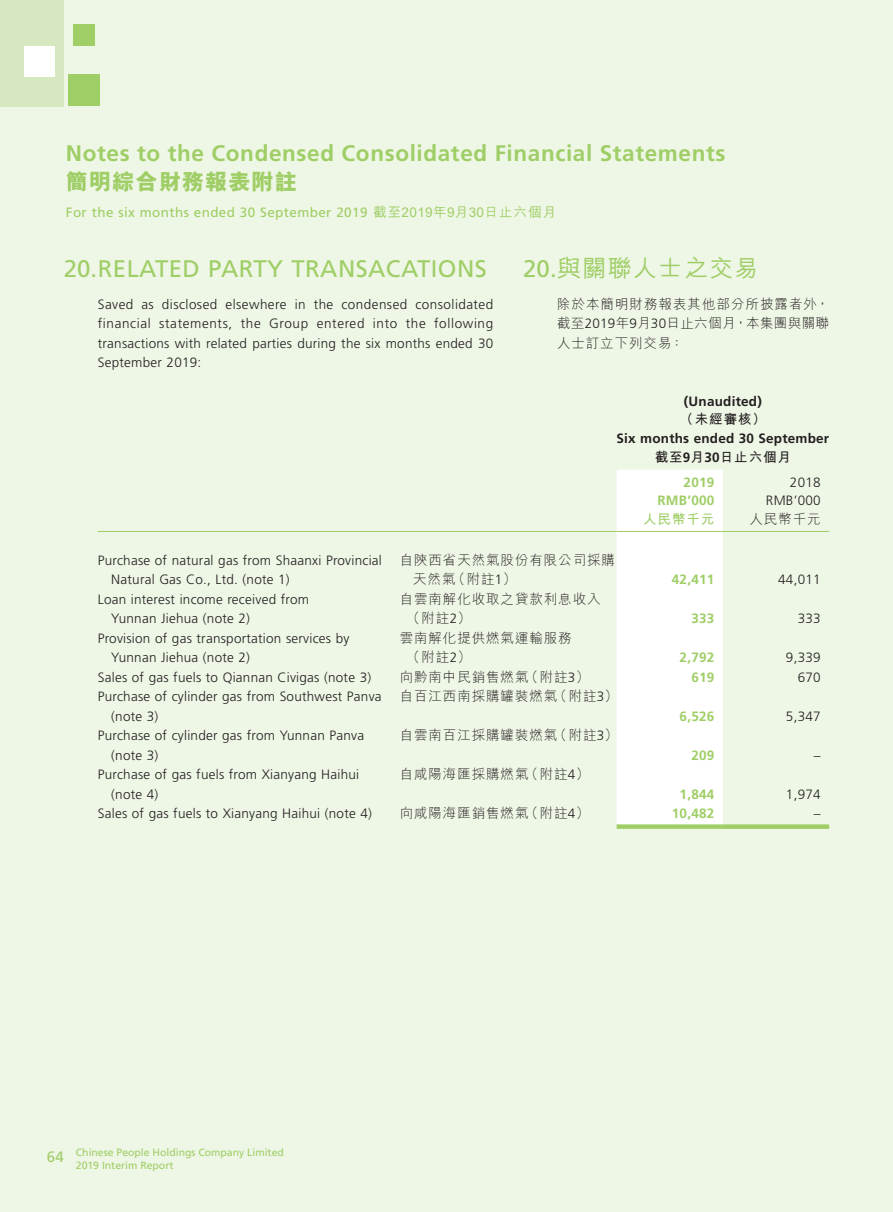
<style>
.page{position:relative;width:893px;height:1212px;background:#eef6e5}
.page>*{position:absolute;margin:0;border:0;box-sizing:border-box;transform-origin:0 0}
.t1{font:24px "Frutiger LT Std";letter-spacing:.02em;color:#9fce66}
.t2{font:24px "M Hei HK Medium E Ten B5 H";letter-spacing:.06em;color:#9fce66}
.t3{font:700 22.5px "Frutiger LT Std";letter-spacing:.03em;color:#9fce66}
.t4{font:22.5px "M Hei HK Xbold E Ten B5 H";letter-spacing:.03em;color:#9fce66}
.t5{font:300 13.5px/19.5px "Frutiger LT Std";letter-spacing:.02em;color:#231f20}
.t6{font:13.5px/19.5px "M Hei HK Light E Ten B5 H";letter-spacing:.07em;color:#231f20}
.t7{font:13.5px "Frutiger LT Std";letter-spacing:.03em;color:#9fce66}
.t8{font:700 13.5px "Frutiger LT Std";letter-spacing:.02em;color:#9fce66}
.t9{font:700 13.5px "Frutiger LT Std";letter-spacing:.015em;color:#231f20}
.t10{font:13.5px "M Hei HK Bold E Ten B5 H";letter-spacing:.07em;color:#231f20}
.t11{font:13.5px "M Hei HK Bold E Ten B5 H";letter-spacing:.07em;color:#9fce66}
.t12{font:10.5px/12.6px "Frutiger LT Std";color:#9fce66}
.s1{font-family:"M Hei HK Medium E Ten B5 H"}
.s2{font-family:"Frutiger LT Std"}
.s3{font-family:"Frutiger LT Std";font-weight:300}
.s4{font-family:"Frutiger LT Std";font-weight:700}
.s5{font-size:15px}
</style>
<div class="page">
<div style="left:0;top:0;width:63px;height:106px;background:#d6e8bf"></div>
<div style="left:68px;top:74px;width:32px;height:32px;background:#9fce66"></div>
<div style="left:24px;top:46px;width:31px;height:31px;background:#fff"></div>
<div style="left:73px;top:24px;width:22px;height:22px;background:#9fce66"></div>
<div style="left:617px;top:470px;width:106px;height:354px;background:#fff"></div>
<hr style="left:98px;top:531px;width:302px;height:1px;background:#9fce66">
<hr style="left:400px;top:531px;width:217px;height:1px;background:#9fce66">
<hr style="left:617px;top:531px;width:106px;height:1px;background:#9fce66">
<hr style="left:723px;top:531px;width:106px;height:1px;background:#9fce66">
<div style="left:617px;top:824px;width:106px;height:5px;background:#9fce66"></div>
<div style="left:723px;top:824px;width:106px;height:5px;background:#9fce66"></div>
<h2 class="t3" style="left:66px;top:144px;width:661px">Notes to the Condensed Consolidated Financial Statements</h2>
<h2 class="t4" style="left:66px;top:173px;width:233px">簡明綜合財務報表附註</h2>
<p class="t7" style="left:66px;top:207px;width:492px">For the six months ended 30 September 2019 <span class="s1">截至2019年9月30日止六個月</span></p>
<h1 class="t1" style="left:64px;top:259px;width:424px">20. RELATED PARTY TRANSACATIONS</h1>
<p class="t5" style="left:98px;top:295px;width:397px;text-align:justify">Saved as disclosed elsewhere in the condensed consolidated financial statements, the Group entered into the following transactions with related parties during the six months ended 30<br>September 2019:</p>
<h1 class="t2" style="left:523px;top:259px;width:237px"><span class="s2">20.</span> 與關聯人士之交易</h1>
<p class="t6" style="left:557px;top:296px;width:274px;text-align:justify">除於本簡明財務報表其他部分所披露者外，截至<span class="s3">2019</span>年<span class="s3">9</span>月<span class="s3">30</span>日止六個月，本集團與關聯人士訂立下列交易：</p>
<p class="t9" style="left:684px;top:395px;width:80px">(Unaudited)</p>
<p class="t10" style="left:680px;top:414px;width:88px">（未經審核）</p>
<p class="t9" style="left:617px;top:433px;width:214px">Six months ended 30 September</p>
<p class="t10" style="left:655px;top:452px;width:138px">截至<span class="s4">9</span>月<span class="s4">30</span>日止六個月</p>
<p class="t8" style="left:684px;top:476px;width:32px">2019</p>
<p class="t5" style="left:790px;top:473px;width:32px">2018</p>
<p class="t8" style="left:657px;top:495px;width:58px">RMB’000</p>
<p class="t5" style="left:766px;top:492px;width:56px">RMB’000</p>
<p class="t11" style="left:643px;top:514px;width:73px">人民幣千元</p>
<p class="t6" style="left:749px;top:511px;width:73px">人民幣千元</p>
<p class="t5" style="left:111px;top:551px;width:272px;text-indent:-13px">Purchase of natural gas from Shaanxi Provincial<br>Natural Gas Co., Ltd. (note 1)</p>
<p class="t6" style="left:413px;top:552px;width:203px;text-indent:-13px">自陝西省天然氣股份有限公司採購天然氣（附註<span class="s3">1</span>）</p>
<p class="t5" style="left:111px;top:590px;width:199px;text-indent:-13px">Loan interest income received from<br>Yunnan Jiehua (note 2)</p>
<p class="t6" style="left:406px;top:591px;width:196px;text-indent:-7px">自雲南解化收取之貸款利息收入（附註<span class="s3">2</span>）</p>
<p class="t5" style="left:111px;top:629px;width:240px;text-indent:-13px">Provision of gas transportation services by<br>Yunnan Jiehua (note 2)</p>
<p class="t6" style="left:406px;top:630px;width:167px;text-indent:-7px">雲南解化提供燃氣運輸服務（附註<span class="s3">2</span>）</p>
<p class="t8" style="left:672px;top:574px;width:44px">42,411</p>
<p class="t5" style="left:778px;top:571px;width:44px">44,011</p>
<p class="t8" style="left:691px;top:613px;width:24px">333</p>
<p class="t5" style="left:798px;top:610px;width:24px">333</p>
<p class="t8" style="left:680px;top:652px;width:36px">2,792</p>
<p class="t5" style="left:786px;top:649px;width:36px">9,339</p>
<p class="t5" style="left:98px;top:668px;width:275px">Sales of gas fuels to Qiannan Civigas (note 3)</p>
<p class="t6" style="left:400px;top:669px;width:191px">向黔南中民銷售燃氣（附註<span class="s3">3</span>）</p>
<p class="t8" style="left:691px;top:671px;width:24px">619</p>
<p class="t5" style="left:798px;top:668px;width:24px">670</p>
<p class="t5" style="left:111px;top:688px;width:272px;text-indent:-13px">Purchase of cylinder gas from Southwest Panva (note 3)</p>
<p class="t6" style="left:400px;top:688px;width:220px">自百江西南採購罐裝燃氣（附註<span class="s3">3</span>）</p>
<p class="t8" style="left:680px;top:710px;width:36px">6,526</p>
<p class="t5" style="left:786px;top:707px;width:36px">5,347</p>
<p class="t5" style="left:111px;top:727px;width:254px;text-indent:-13px">Purchase of cylinder gas from Yunnan Panva (note 3)</p>
<p class="t6" style="left:400px;top:727px;width:220px">自雲南百江採購罐裝燃氣（附註<span class="s3">3</span>）</p>
<p class="t5" style="left:111px;top:766px;width:249px;text-indent:-13px">Purchase of gas fuels from Xianyang Haihui (note 4)</p>
<p class="t6" style="left:400px;top:766px;width:191px">自咸陽海匯採購燃氣（附註<span class="s3">4</span>）</p>
<p class="t8" style="left:691px;top:749px;width:24px">209</p>
<p class="t5" style="left:814px;top:746px;width:8px">–</p>
<p class="t8" style="left:680px;top:788px;width:36px">1,844</p>
<p class="t5" style="left:786px;top:785px;width:36px">1,974</p>
<p class="t5" style="left:98px;top:805px;width:276px">Sales of gas fuels to Xianyang Haihui (note 4)</p>
<p class="t6" style="left:400px;top:805px;width:191px">向咸陽海匯銷售燃氣（附註<span class="s3">4</span>）</p>
<p class="t8" style="left:672px;top:808px;width:44px">10,482</p>
<p class="t5" style="left:814px;top:805px;width:8px">–</p>
<p class="t12" style="left:76px;top:1147px;width:209px;text-indent:-29px"><span class="s5">64</span> Chinese People Holdings Company Limited<br>2019 Interim Report</p>
</div>
